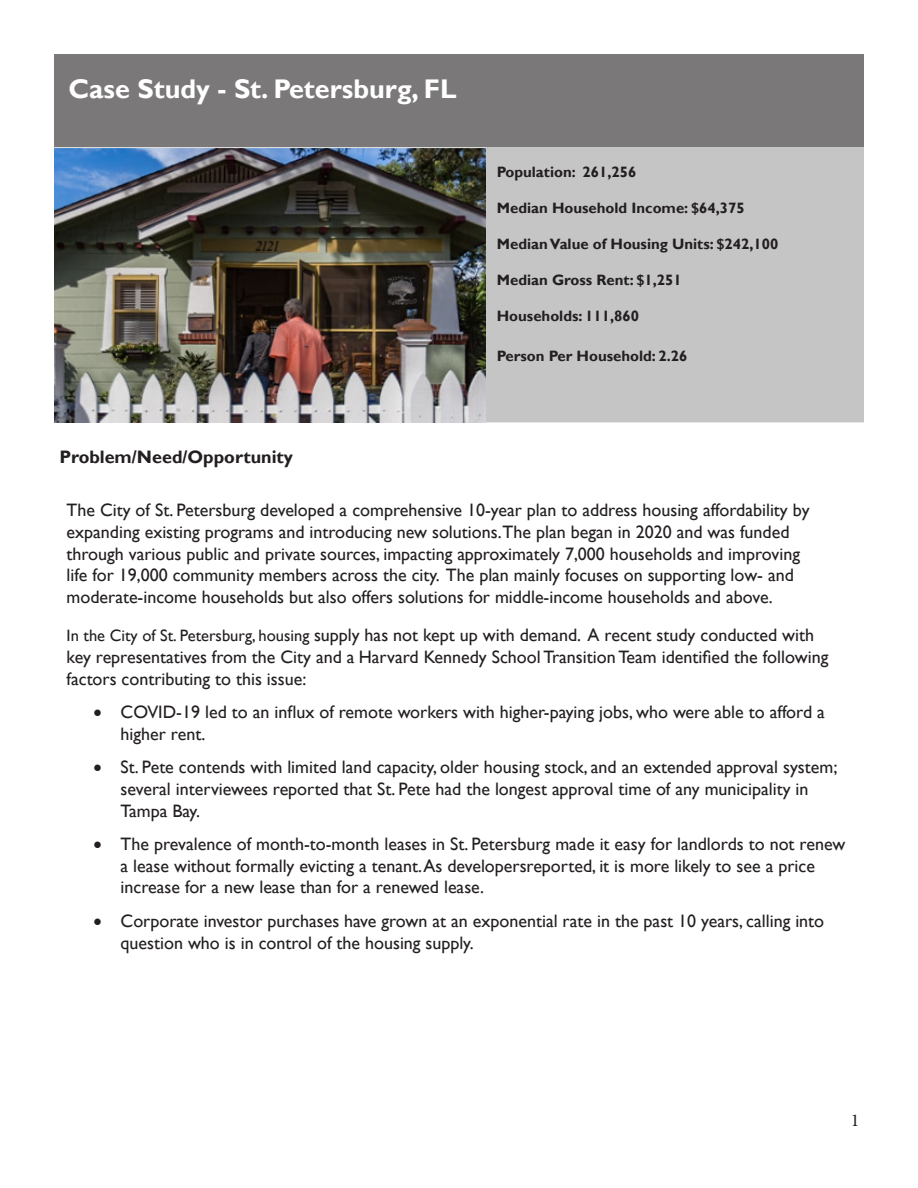
<style>
.page{position:relative;width:918px;height:1188px;background:#fff}
.page>*{position:absolute;margin:0;border:0;box-sizing:border-box;transform-origin:0 0}
.t1{font:700 27px "Gill Sans";color:#fff}
.Normal__Web{font:18px/21.6px "Gill Sans";color:#231f20}
.t2{font:700 18px "Gill Sans";color:#231f20}
.t3{font:18px "Minion Pro";color:#231f20}
.t4{font:700 15px "Gill Sans";color:#231f20}
.s1{font-size:16.5px}
</style>
<div class="page">
<img style="left:54px;top:147px;width:432px;height:275px">
<div style="left:487px;top:148px;width:376px;height:274px;background:#c6c5c5"></div>
<div style="left:55px;top:55px;width:808px;height:91px;background:#7b7879"></div>
<p class="t1" style="left:68px;top:73px;width:390px">Case Study - St. Petersburg, FL</p>
<p class="t4" style="left:497px;top:163px;width:141px">Population: 261,256</p>
<p class="t4" style="left:497px;top:199px;width:249px">Median Household Income: $64,375</p>
<p class="t4" style="left:497px;top:235px;width:283px">Median Value of Housing Units: $242,100</p>
<p class="t4" style="left:497px;top:271px;width:186px">Median Gross Rent: $1,251</p>
<p class="t4" style="left:497px;top:307px;width:144px">Households: 111,860</p>
<p class="t4" style="left:497px;top:347px;width:192px">Person Per Household: 2.26</p>
<p class="t2" style="left:59px;top:446px;width:235px">Problem/Need/Opportunity</p>
<p class="Normal__Web" style="left:67px;top:500px;width:744px">The City of St. Petersburg developed a comprehensive 10-year plan to address housing affordability by expanding existing programs and introducing new solutions.The plan began in 2020 and was funded through various public and private sources, impacting approximately 7,000 households and improving life for 19,000 community members across the city. The plan mainly focuses on supporting low- and moderate-income households but also offers solutions for middle-income households and above.</p>
<p class="Normal__Web" style="left:67px;top:625px;width:763px"><span class="s1">In the City of St. Petersburg, housing</span> supply has not kept up with demand. A recent study conducted with key representatives from the City and a Harvard Kennedy School Transition Team identified the following factors contributing to this issue:</p>
<p class="Normal__Web" style="left:121px;top:702px;width:706px;text-indent:-27px">• COVID-19 led to an influx of remote workers with higher-paying jobs, who were able to afford a higher rent.</p>
<p class="Normal__Web" style="left:121px;top:757px;width:718px;text-indent:-27px">• St. Pete contends with limited land capacity, older housing stock, and an extended approval system; several interviewees reported that St. Pete had the longest approval time of any municipality in<br>Tampa Bay.</p>
<p class="Normal__Web" style="left:121px;top:834px;width:726px;text-indent:-27px">• The prevalence of month-to-month leases in St. Petersburg made it easy for landlords to not renew a lease without formally evicting a tenant. As developersreported, it is more likely to see a price increase for a new lease than for a renewed lease.</p>
<p class="Normal__Web" style="left:121px;top:910px;width:705px;text-indent:-27px">• Corporate investor purchases have grown at an exponential rate in the past 10 years, calling into question who is in control of the housing supply.</p>
<p class="t3" style="left:851px;top:1108px;width:10px">1</p>
</div>
